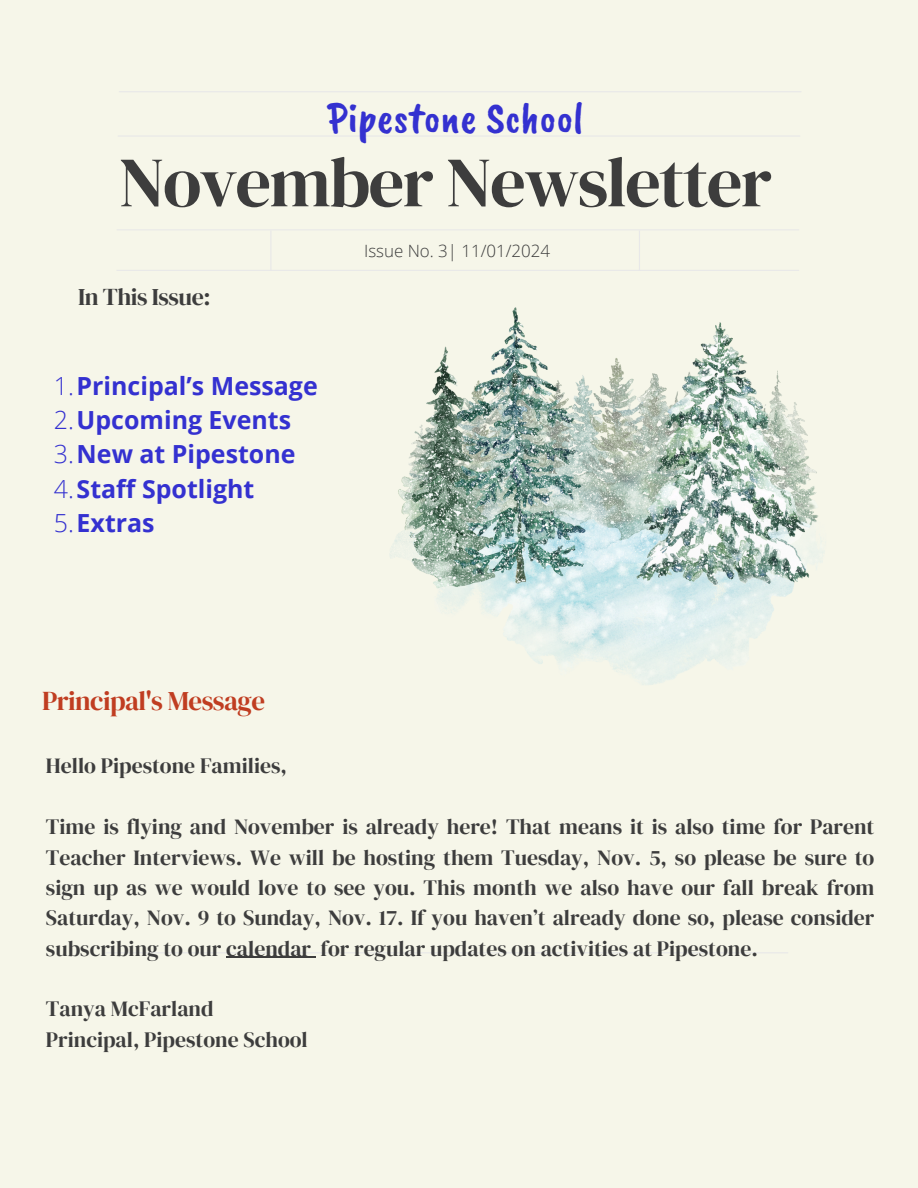
<style>
.page{position:relative;width:918px;height:1188px;background:#f6f6e9}
.page>*{position:absolute;margin:0;border:0;box-sizing:border-box;transform-origin:0 0}
.t1{font:70.5px "DM Serif Display";letter-spacing:-.025em;color:#3d3d3d}
.t2{font:43.95px "Caveat Brush";color:#3431d0}
.t3{font:27px "DM Serif Display";letter-spacing:-.02em;color:#c03d21}
.t4{font:700 24.9px "Open Sans";color:#3431d0}
.t5{font:24px "DM Serif Display";letter-spacing:-.02em;color:#3d3d3d}
.t6{font:21.75px/30.3px "DM Serif Display";color:#3d3d3d;text-align:justify}
.t7{font:300 16.95px "Open Sans";color:#3d3d3d}
.s1{font-weight:300}
</style>
<div class="page">
<hr style="left:117px;top:229px;width:682px;height:1px;background:#e8e8e8">
<hr style="left:118px;top:135px;width:682px;height:2px;background:#e8e8e8">
<hr style="left:117px;top:270px;width:682px;height:1px;background:#e8e8e8">
<hr style="left:270px;top:231px;width:1px;height:39px;background:#e8e8e8">
<hr style="left:639px;top:231px;width:1px;height:39px;background:#e8e8e8">
<hr style="left:119px;top:91px;width:682px;height:1px;background:#e8e8e8">
<hr style="left:106px;top:952px;width:682px;height:1px;background:#e8e8e8">
<img style="left:390px;top:308px;width:433px;height:377px">
<hr style="left:226px;top:957px;width:85px;height:1px;background:#3d3d3d">
<p class="t2" style="left:327px;top:90px;width:258px">Pipestone School</p>
<h2 class="t1" style="left:119px;top:133px;width:655px">November Newsletter</h2>
<p class="t5" style="left:78px;top:280px;width:134px">In This Issue:</p>
<p class="t4" style="left:54px;top:368px;width:265px"><span class="s1">1.</span>Principal’s Message</p>
<h3 class="t4" style="left:54px;top:402px;width:239px"><span class="s1">2.</span>Upcoming Events</h3>
<p class="t4" style="left:54px;top:437px;width:243px"><span class="s1">3.</span>New at Pipestone</p>
<h4 class="t4" style="left:54px;top:471px;width:202px"><span class="s1">4.</span>Staff Spotlight</h4>
<h4 class="t4" style="left:54px;top:505px;width:102px"><span class="s1">5.</span>Extras</h4>
<p class="t7" style="left:364px;top:239px;width:188px">Issue No. 3| 11/01/2024</p>
<h3 class="t3" style="left:42px;top:682px;width:224px">Principal's Message</h3>
<p class="t6" style="left:46px;top:751px;width:243px">Hello Pipestone Families,</p>
<p class="t6" style="left:46px;top:811px;width:830px">Time is flying and November is already here! That means it is also time for Parent Teacher Interviews. We will be hosting them Tuesday, Nov. 5, so please be sure to sign up as we would love to see you. This month we also have our fall break from Saturday, Nov. 9 to Sunday, Nov. 17. If you haven’t already done so, please consider subscribing to our calendar for regular updates on activities at Pipestone.</p>
<p class="t6" style="left:46px;top:994px;width:263px">Tanya McFarland<br>Principal, Pipestone School</p>
</div>
